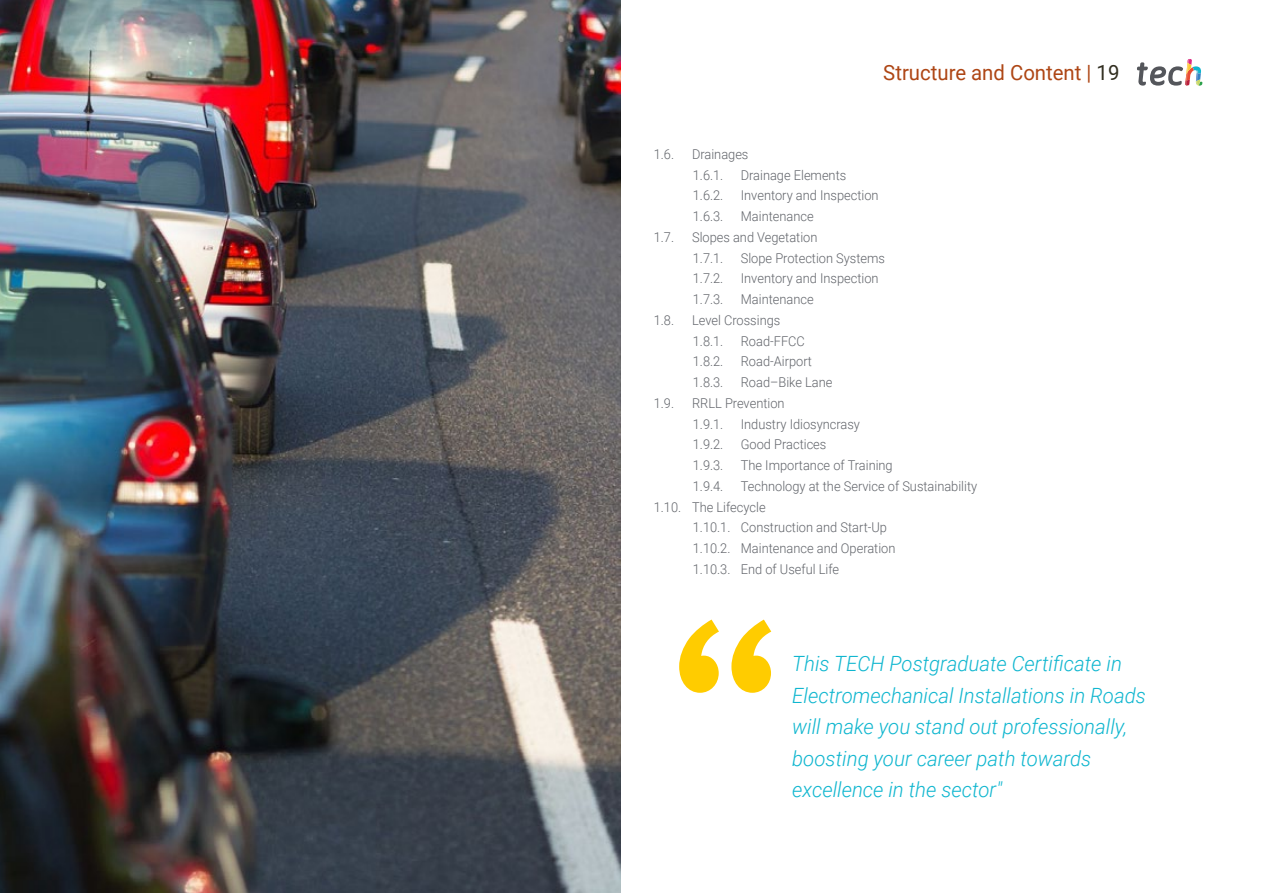
<style>
.page{position:relative;width:1263px;height:893px;background:#fff}
.page>*{position:absolute;margin:0;border:0;box-sizing:border-box;transform-origin:0 0}
.t1{font:italic 300 21px/31.5px "Roboto";color:#0fb6cf}
.t2{font:21px "Roboto";color:#ae4615}
.t3{font:300 13.5px/20.7px "Roboto";color:#61646a;scale:.95 1}
.s1{color:#312e20}
</style>
<div class="page">
<img style="left:0;top:0;width:621px;height:893px">
<svg style="left:1137px;top:59px;width:65px;height:27px"></svg>
<svg style="left:679px;top:620px;width:92px;height:73px"></svg>
<p class="t3" style="left:654px;top:143px;width:23px">1.6.</p>
<p class="t3" style="left:692px;top:143px;width:61px">Drainages<br>1.6.1.</p>
<p class="t3" style="left:741px;top:164px;width:112px">Drainage Elements</p>
<h1 class="t2" style="left:883px;top:57px;width:238px">Structure and Content | <span class="s1">19</span></h1>
<p class="t3" style="left:693px;top:185px;width:34px">1.6.2.</p>
<p class="t3" style="left:741px;top:185px;width:146px">Inventory and Inspection</p>
<p class="t3" style="left:693px;top:206px;width:34px">1.6.3.</p>
<p class="t3" style="left:741px;top:206px;width:78px">Maintenance</p>
<p class="t3" style="left:654px;top:226px;width:23px">1.7.</p>
<p class="t3" style="left:692px;top:226px;width:133px">Slopes and Vegetation<br>1.7.1.</p>
<p class="t3" style="left:741px;top:247px;width:153px">Slope Protection Systems</p>
<p class="t3" style="left:693px;top:268px;width:34px">1.7.2.</p>
<p class="t3" style="left:741px;top:268px;width:146px">Inventory and Inspection</p>
<p class="t3" style="left:693px;top:289px;width:34px">1.7.3.</p>
<p class="t3" style="left:741px;top:289px;width:78px">Maintenance</p>
<p class="t3" style="left:654px;top:309px;width:23px">1.8.</p>
<p class="t3" style="left:692px;top:309px;width:94px">Level Crossings<br>1.8.1.</p>
<p class="t3" style="left:741px;top:330px;width:69px">Road-FFCC</p>
<p class="t3" style="left:693px;top:351px;width:34px">1.8.2.</p>
<p class="t3" style="left:741px;top:351px;width:76px">Road-Airport</p>
<p class="t3" style="left:693px;top:372px;width:34px">1.8.3.</p>
<p class="t3" style="left:741px;top:372px;width:98px">Road–Bike Lane</p>
<p class="t3" style="left:654px;top:392px;width:23px">1.9.</p>
<p class="t3" style="left:692px;top:392px;width:99px">RRLL Prevention<br>1.9.1.</p>
<p class="t3" style="left:741px;top:413px;width:127px">Industry Idiosyncrasy</p>
<p class="t3" style="left:693px;top:434px;width:34px">1.9.2.</p>
<p class="t3" style="left:741px;top:434px;width:92px">Good Practices</p>
<p class="t3" style="left:693px;top:455px;width:34px">1.9.3.</p>
<p class="t3" style="left:741px;top:455px;width:161px">The Importance of Training</p>
<p class="t3" style="left:693px;top:475px;width:34px">1.9.4.</p>
<p class="t3" style="left:741px;top:475px;width:250px">Technology at the Service of Sustainability</p>
<p class="t3" style="left:654px;top:496px;width:119px">1.10. The Lifecycle</p>
<p class="t3" style="left:693px;top:517px;width:206px">1.10.1. Construction and Start-Up</p>
<p class="t3" style="left:693px;top:538px;width:215px">1.10.2. Maintenance and Operation</p>
<p class="t3" style="left:693px;top:558px;width:156px">1.10.3. End of Useful Life</p>
<h1 class="t1" style="left:792px;top:647px;width:355px">This TECH Postgraduate Certificate in Electromechanical Installations in Roads will make you stand out professionally, boosting your career path towards excellence in the sector"</h1>
</div>
